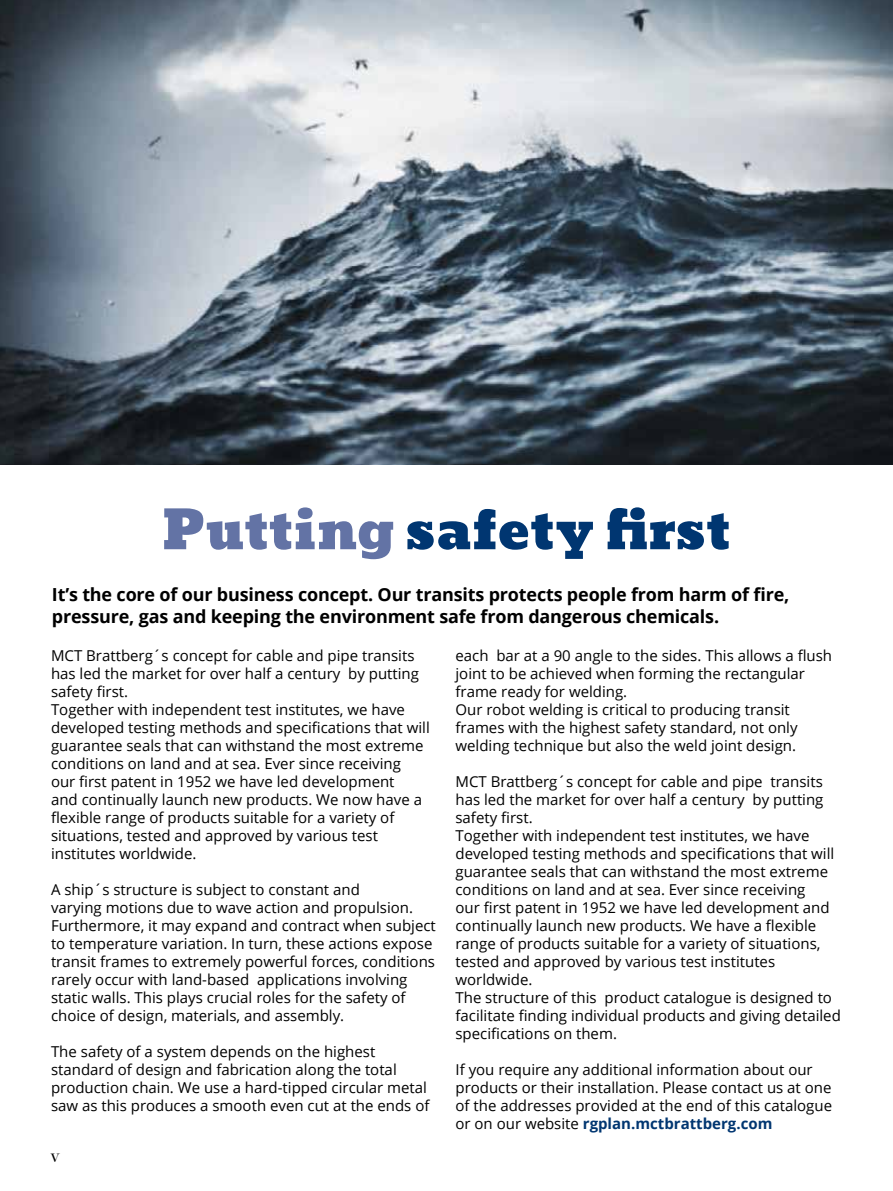
<style>
.page{position:relative;width:893px;height:1191px;background:#fff}
.page>*{position:absolute;margin:0;border:0;box-sizing:border-box;transform-origin:0 0}
.t1{font:52.5px "Bevan";color:#003671}
.t2{font:700 18px/21.6px "Open Sans";letter-spacing:-.01em;color:#000}
.t3{font:500 18px "Big Caslon";color:#000}
.t4{font:15px/18px "Open Sans";color:#000}
.s1{color:#6373a5}
.s2{font-weight:700;color:#003671}
</style>
<div class="page">
<img style="left:0;top:0;width:893px;height:464px">
<h1 class="t1" style="left:162px;top:500px;width:570px"><span class="s1">Putting</span> safety first</h1>
<p class="t2" style="left:52px;top:583px;width:739px">It’s the core of our business concept. Our transits protects people from harm of fire, pressure, gas and keeping the environment safe from dangerous chemicals.</p>
<p class="t4" style="left:51px;top:646px;width:380px">MCT Brattberg´s concept for cable and pipe transits has led the market for over half a century by putting safety first.<br>Together with independent test institutes, we have developed testing methods and specifications that will guarantee seals that can withstand the most extreme conditions on land and at sea. Ever since receiving<br>our first patent in 1952 we have led development<br>and continually launch new products. We now have a flexible range of products suitable for a variety of situations, tested and approved by various test institutes worldwide.</p>
<p class="t4" style="left:51px;top:880px;width:386px">A ship´s structure is subject to constant and<br>varying motions due to wave action and propulsion.<br>Furthermore, it may expand and contract when subject to temperature variation. In turn, these actions expose transit frames to extremely powerful forces, conditions rarely occur with land-based applications involving static walls. This plays crucial roles for the safety of choice of design, materials, and assembly.</p>
<p class="t4" style="left:51px;top:1042px;width:380px">The safety of a system depends on the highest standard of design and fabrication along the total production chain. We use a hard-tipped circular metal saw as this produces a smooth even cut at the ends of</p>
<p class="t3" style="left:51px;top:1140px;width:9px">v</p>
<p class="t4" style="left:455px;top:646px;width:378px">each bar at a 90 angle to the sides. This allows a flush joint to be achieved when forming the rectangular frame ready for welding.<br>Our robot welding is critical to producing transit frames with the highest safety standard, not only welding technique but also the weld joint design.</p>
<p class="t4" style="left:455px;top:772px;width:387px">MCT Brattberg´s concept for cable and pipe transits has led the market for over half a century by putting safety first.<br>Together with independent test institutes, we have developed testing methods and specifications that will guarantee seals that can withstand the most extreme conditions on land and at sea. Ever since receiving<br>our first patent in 1952 we have led development and continually launch new products. We have a flexible range of products suitable for a variety of situations, tested and approved by various test institutes worldwide.<br>The structure of this product catalogue is designed to facilitate finding individual products and giving detailed specifications on them.</p>
<p class="t4" style="left:455px;top:1060px;width:378px">If you require any additional information about our products or their installation. Please contact us at one of the addresses provided at the end of this catalogue or on our website <span class="s2">rgplan.mctbrattberg.com</span></p>
</div>
